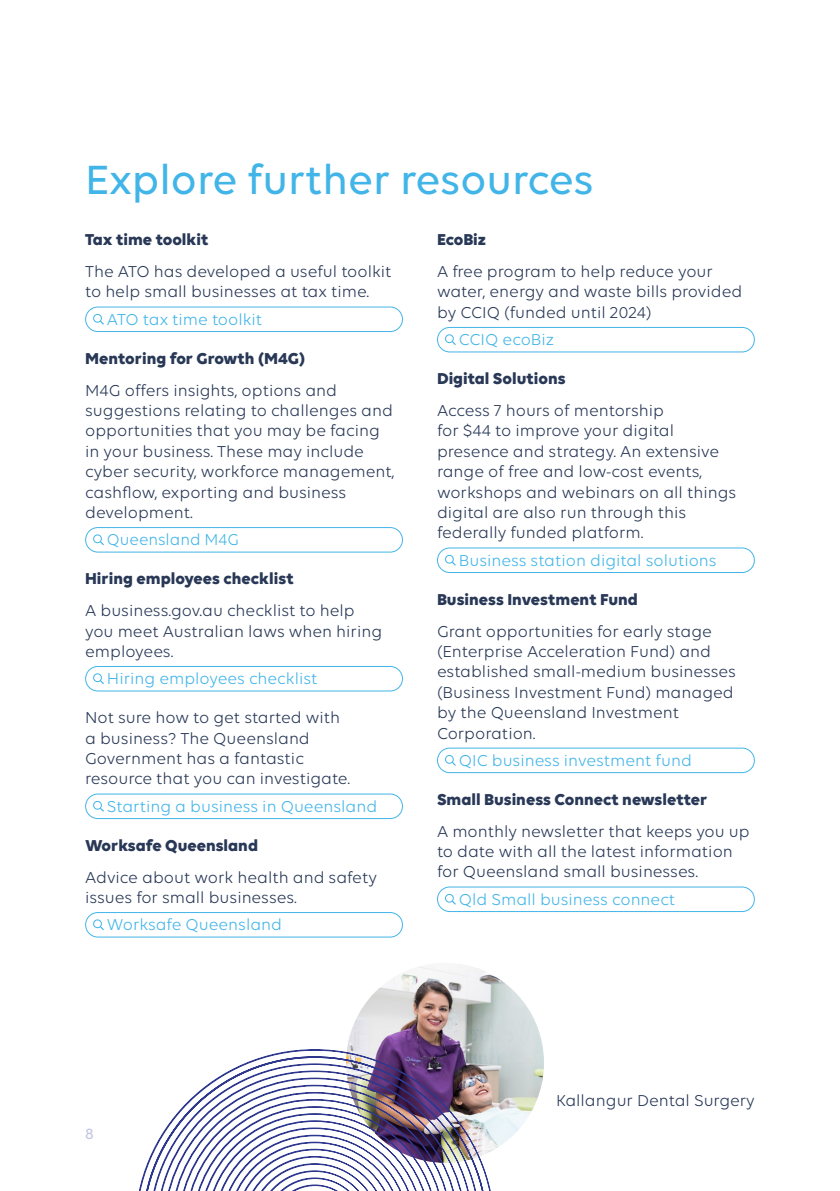
<style>
.page{position:relative;width:840px;height:1191px;background:#fff}
.page>*{position:absolute;margin:0;border:0;box-sizing:border-box;transform-origin:0 0}
.t1{font:500 44px "Volte";color:#42b5e8}
.t2{font:17px/20.4px "Volte";color:#283856}
.t3{font:17px "Volte";color:#42b5e8}
.t4{font:700 17px "Volte";color:#283856}
.t5{font:500 16px "Volte";color:#c3c6e1}
</style>
<div class="page">
<img style="left:347px;top:966px;width:196px;height:183px">
<svg style="left:93px;top:314px;width:11px;height:11px"></svg>
<div style="left:85px;top:306px;width:318px;height:26px;border:1px solid #42b5e8;border-radius:12px"></div>
<svg style="left:93px;top:534px;width:11px;height:11px"></svg>
<div style="left:85px;top:527px;width:318px;height:25px;border:1px solid #42b5e8;border-radius:12px"></div>
<svg style="left:93px;top:673px;width:11px;height:11px"></svg>
<div style="left:85px;top:666px;width:318px;height:25px;border:1px solid #42b5e8;border-radius:12px"></div>
<svg style="left:93px;top:801px;width:11px;height:10px"></svg>
<div style="left:85px;top:793px;width:318px;height:26px;border:1px solid #42b5e8;border-radius:12px"></div>
<svg style="left:93px;top:919px;width:11px;height:11px"></svg>
<div style="left:85px;top:912px;width:318px;height:25px;border:1px solid #42b5e8;border-radius:12px"></div>
<svg style="left:445px;top:334px;width:10px;height:11px"></svg>
<div style="left:437px;top:327px;width:317px;height:25px;border:1px solid #42b5e8;border-radius:12px"></div>
<svg style="left:445px;top:555px;width:10px;height:10px"></svg>
<div style="left:437px;top:547px;width:317px;height:26px;border:1px solid #42b5e8;border-radius:12px"></div>
<svg style="left:445px;top:755px;width:10px;height:10px"></svg>
<div style="left:437px;top:747px;width:317px;height:26px;border:1px solid #42b5e8;border-radius:12px"></div>
<svg style="left:445px;top:894px;width:10px;height:10px"></svg>
<div style="left:437px;top:886px;width:317px;height:26px;border:1px solid #42b5e8;border-radius:12px"></div>
<img style="left:139px;top:1048px;width:356px;height:143px">
<h1 class="t1" style="left:85px;top:154px;width:509px">Explore further resources</h1>
<p class="t4" style="left:85px;top:229px;width:125px">Tax time toolkit</p>
<p class="t2" style="left:85px;top:261px;width:308px">The ATO has developed a useful toolkit to help small businesses at tax time.</p>
<p class="t3" style="left:107px;top:309px;width:157px">ATO tax time toolkit</p>
<p class="t4" style="left:85px;top:348px;width:221px">Mentoring for Growth (M4G)</p>
<p class="t2" style="left:85px;top:379px;width:311px">M4G offers insights, options and suggestions relating to challenges and opportunities that you may be facing in your business. These may include cyber security, workforce management, cashflow, exporting and business development.</p>
<p class="t3" style="left:107px;top:530px;width:133px">Queensland M4G</p>
<p class="t4" style="left:85px;top:568px;width:210px">Hiring employees checklist</p>
<p class="t2" style="left:85px;top:600px;width:298px">A business.gov.au checklist to help you meet Australian laws when hiring employees.</p>
<p class="t3" style="left:107px;top:669px;width:212px">Hiring employees checklist</p>
<p class="t2" style="left:85px;top:707px;width:266px">Not sure how to get started with a business? The Queensland<br>Government has a fantastic resource that you can investigate.</p>
<p class="t3" style="left:107px;top:796px;width:271px">Starting a business in Queensland</p>
<p class="t4" style="left:85px;top:835px;width:174px">Worksafe Queensland</p>
<p class="t2" style="left:85px;top:866px;width:293px">Advice about work health and safety issues for small businesses.</p>
<p class="t3" style="left:107px;top:915px;width:176px">Worksafe Queensland</p>
<p class="t4" style="left:437px;top:229px;width:51px">EcoBiz</p>
<p class="t2" style="left:437px;top:261px;width:307px">A free program to help reduce your water, energy and waste bills provided by CCIQ (funded until 2024)</p>
<p class="t3" style="left:458px;top:330px;width:97px">CCIQ ecoBiz</p>
<p class="t4" style="left:437px;top:368px;width:130px">Digital Solutions</p>
<p class="t2" style="left:437px;top:400px;width:300px">Access 7 hours of mentorship<br>for $44 to improve your digital presence and strategy. An extensive range of free and low-cost events, workshops and webinars on all things digital are also run through this federally funded platform.</p>
<p class="t3" style="left:458px;top:550px;width:259px">Business station digital solutions</p>
<p class="t4" style="left:437px;top:589px;width:202px">Business Investment Fund</p>
<p class="t2" style="left:437px;top:620px;width:300px">Grant opportunities for early stage (Enterprise Acceleration Fund) and established small-medium businesses (Business Investment Fund) managed by the Queensland Investment<br>Corporation.</p>
<p class="t3" style="left:458px;top:750px;width:234px">QIC business investment fund</p>
<p class="t4" style="left:437px;top:789px;width:272px">Small Business Connect newsletter</p>
<p class="t2" style="left:437px;top:820px;width:314px">A monthly newsletter that keeps you up to date with all the latest information for Queensland small businesses.</p>
<p class="t3" style="left:458px;top:889px;width:218px">Qld Small business connect</p>
<p class="t5" style="left:85px;top:1124px;width:10px">8</p>
<p class="t2" style="left:556px;top:1089px;width:200px">Kallangur Dental Surgery</p>
</div>
